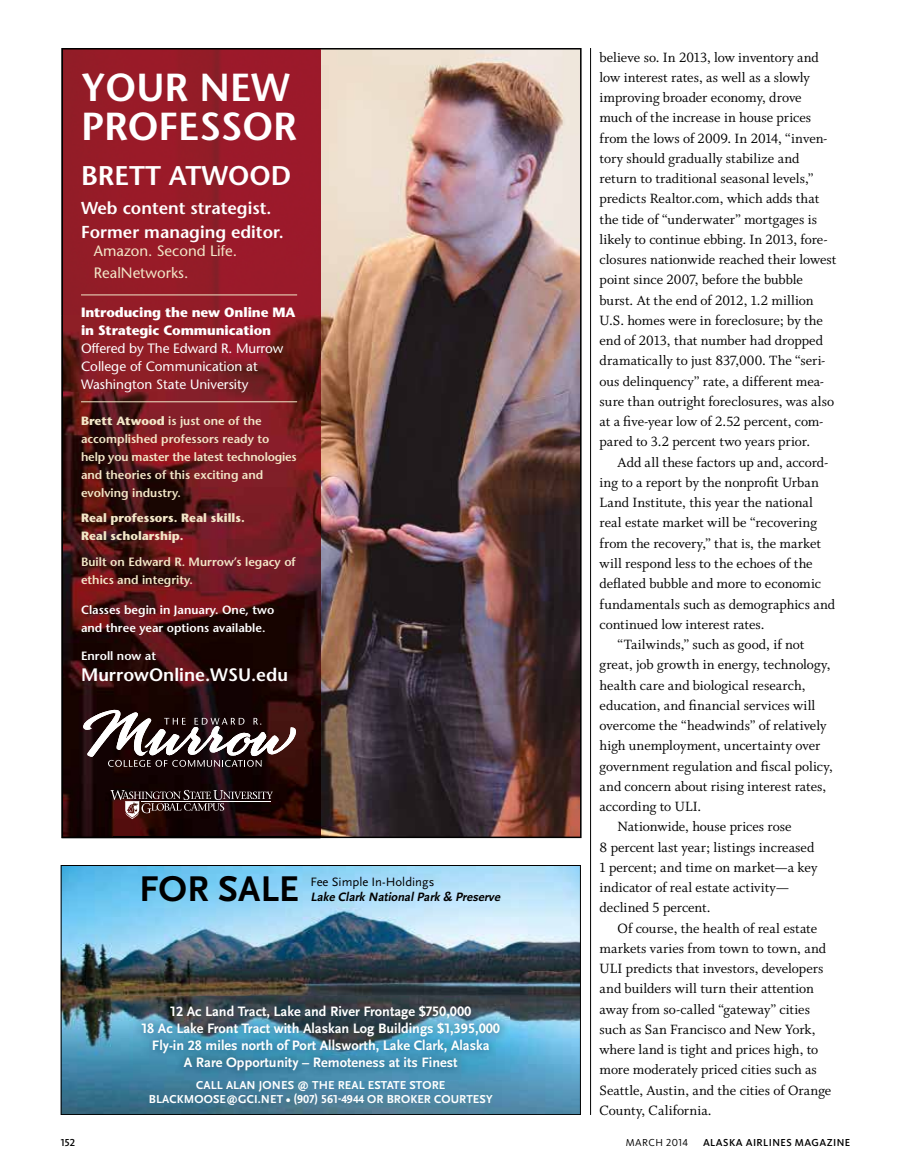
<style>
.page{position:relative;width:905px;height:1175px;background:#fff}
.page>*{position:absolute;margin:0;border:0;box-sizing:border-box;transform-origin:0 0}
.t1{font:600 39px/39px "Stone Sans Std";color:#fff}
.t2{font:700 37.35px "Scala Sans";color:#000}
.t3{font:600 27px "Stone Sans Std";color:#fff}
.t4{font:600 18px "Stone Sans Std";color:#fff}
.t5{font:600 17.25px/24px "Stone Sans Std";color:#fff}
.t6{font:15px/20.2px "Whitman Roman LF";color:#000}
.t7{font:500 15px/21.6px "Stone Sans Std";color:#f2e6c7}
.t8{font:700 14.25px/17.1px "Scala Sans Pro";color:#fff;text-align:center}
.t9{font:500 13.5px/18px "Stone Sans Std";color:#fff}
.t10{font:700 13.5px/18px "Stone Sans Std";letter-spacing:-.01em;color:#fff}
.t11{font:italic 700 12.75px "Scala Sans Pro";color:#000}
.t12{font:12.75px "Scala Sans Pro";color:#000}
.t13{font:600 12px/18px "Stone Sans Std";color:#f2e6c7}
.t14{font:700 12px/14.4px "Scala Sans Pro";letter-spacing:.01em;color:#fff;text-align:center}
.t15{font:600 12px/18px "Stone Sans Std";color:#fff}
.t16{font:700 12px/18px "Stone Sans Std";color:#f2e6c7}
.t17{font:500 10.5px "Kievit";letter-spacing:.04em;color:#000}
.t18{font:10.5px "Kievit Regular SC";letter-spacing:.04em;color:#000}
.t19{font:10.5px "Kievit Medium SC";color:#000}
.s1{font-weight:700}
</style>
<div class="page">
<hr style="left:590px;top:48px;width:1px;height:1066px;background:#000">
<img style="left:320px;top:48px;width:261px;height:790px">
<svg style="left:62px;top:48px;width:258px;height:267px;background:#961a28"></svg>
<img style="left:61px;top:315px;width:259px;height:523px">
<img style="left:62px;top:315px;width:52px;height:522px">
<img style="left:113px;top:836px;width:207px;height:1px">
<svg style="left:83px;top:710px;width:213px;height:57px"></svg>
<svg style="left:110px;top:790px;width:163px;height:29px;background:#443030"></svg>
<hr style="left:81px;top:294px;width:216px;height:1px;background:#f2e6c7">
<hr style="left:81px;top:401px;width:216px;height:1px;background:#f2e6c7">
<img style="left:63px;top:867px;width:515px;height:245px">
<div style="left:61px;top:865px;width:519px;height:249px;border:1px solid #000"></div>
<img style="left:133px;top:996px;width:376px;height:83px">
<h1 class="t1" style="left:81px;top:68px;width:217px">YOUR NEW<br>PROFESSOR</h1>
<h3 class="t3" style="left:81px;top:159px;width:212px">BRETT ATWOOD</h3>
<p class="t5" style="left:81px;top:196px;width:204px">Web content strategist.<br>Former managing editor.</p>
<p class="t7" style="left:94px;top:240px;width:145px">Amazon. Second Life.<br>RealNetworks.</p>
<p class="t10" style="left:81px;top:303px;width:216px">Introducing the new Online MA in Strategic Communication</p>
<p class="t9" style="left:81px;top:339px;width:204px">Offered by The Edward R. Murrow<br>College of Communication at<br>Washington State University</p>
<p class="t13" style="left:81px;top:411px;width:217px"><span class="s1">Brett Atwood</span> is just one of the accomplished professors ready to<br>help you master the latest technologies and theories of this exciting and evolving industry.</p>
<p class="t16" style="left:81px;top:509px;width:165px">Real professors. Real skills.<br>Real scholarship.</p>
<p class="t13" style="left:81px;top:552px;width:216px">Built on Edward R. Murrow’s legacy of ethics and integrity.</p>
<p class="t15" style="left:81px;top:600px;width:195px">Classes begin in January. One, two and three year options available.</p>
<p class="t15" style="left:81px;top:647px;width:76px">Enroll now at</p>
<p class="t4" style="left:81px;top:664px;width:208px">MurrowOnline.WSU.edu</p>
<h2 class="t2" style="left:139px;top:869px;width:161px">FOR SALE</h2>
<p class="t12" style="left:310px;top:874px;width:125px">Fee Simple In-Holdings</p>
<p class="t11" style="left:310px;top:889px;width:194px">Lake Clark NationalPark &amp; Preserve</p>
<p class="t8" style="left:141px;top:1002px;width:360px">12 Ac Land Tract, Lake and River Frontage $750,000<br>18 Ac Lake Front Tract with Alaskan Log Buildings $1,395,000<br>Fly-in 28 miles north of Port Allsworth, Lake Clark, Alaska<br>A Rare Opportunity – Remoteness at its Finest</p>
<p class="t14" style="left:149px;top:1077px;width:345px">CALL ALAN JONES @ THE REAL ESTATE STORE<br>BLACKMOOSE@GCI.NET • (907) 561-4944 OR BROKER COURTESY</p>
<p class="t6" style="left:599px;top:47px;width:238px">believe so. In 2013, low inventory and low interest rates, as well as a slowly improving broader economy, drove much of the increase in house prices from the lows of 2009. In 2014, “inven&shy;tory should gradually stabilize and return to traditional seasonal levels,” predicts Realtor.com, which adds that the tide of “underwater” mortgages is likely to continue ebbing. In 2013, fore&shy;closures nationwide reached their lowest point since 2007, before the bubble burst. At the end of 2012, 1.2 million U.S. homes were in foreclosure; by the end of 2013, that number had dropped dramatically to just 837,000. The “seri&shy;ous delinquency” rate, a different mea&shy;sure than outright foreclosures, was also at a five-year low of 2.52 percent, com&shy;pared to 3.2 percent two years prior.</p>
<p class="t6" style="left:617px;top:452px;width:212px">Add all these factors up and, accord-</p>
<p class="t6" style="left:599px;top:472px;width:221px">ing to a report by the nonprofit Urban</p>
<p class="t6" style="left:599px;top:493px;width:215px">Land Institute, this year the national</p>
<p class="t6" style="left:599px;top:513px;width:219px">real estate market will be “recovering</p>
<p class="t6" style="left:599px;top:533px;width:223px">from the recovery,” that is, the market</p>
<p class="t6" style="left:599px;top:553px;width:215px">will respond less to the echoes of the</p>
<p class="t6" style="left:599px;top:574px;width:223px">deflated bubble and more to economic</p>
<p class="t6" style="left:599px;top:594px;width:237px">fundamentals such as demographics and</p>
<p class="t6" style="left:599px;top:614px;width:166px">continued low interest rates.</p>
<p class="t6" style="left:617px;top:634px;width:188px">“Tailwinds,” such as good, if not</p>
<p class="t6" style="left:599px;top:655px;width:232px">great, job growth in energy, technology,</p>
<p class="t6" style="left:599px;top:675px;width:207px">health care and biological research,</p>
<p class="t6" style="left:599px;top:695px;width:217px">education, and financial services will</p>
<p class="t6" style="left:599px;top:715px;width:228px">overcome the “headwinds” of relatively</p>
<p class="t6" style="left:599px;top:736px;width:222px">high unemployment, uncertainty over</p>
<p class="t6" style="left:599px;top:756px;width:235px">government regulation and fiscal policy,</p>
<p class="t6" style="left:599px;top:776px;width:228px">and concern about rising interest rates,</p>
<p class="t6" style="left:599px;top:796px;width:103px">according to ULI.</p>
<p class="t6" style="left:617px;top:817px;width:176px">Nationwide, house prices rose</p>
<p class="t6" style="left:599px;top:837px;width:216px">8 percent last year; listings increased</p>
<p class="t6" style="left:599px;top:857px;width:219px">1 percent; and time on market—a key</p>
<p class="t6" style="left:599px;top:877px;width:191px">indicator of real estate activity—</p>
<p class="t6" style="left:599px;top:898px;width:112px">declined 5 percent.</p>
<p class="t6" style="left:617px;top:918px;width:201px">Of course, the health of real estate</p>
<p class="t6" style="left:599px;top:938px;width:228px">markets varies from town to town, and</p>
<p class="t6" style="left:599px;top:958px;width:225px">ULI predicts that investors, developers</p>
<p class="t6" style="left:599px;top:979px;width:216px">and builders will turn their attention</p>
<p class="t6" style="left:599px;top:999px;width:212px">away from so-called “gateway” cities</p>
<p class="t6" style="left:599px;top:1019px;width:217px">such as San Francisco and New York,</p>
<p class="t6" style="left:599px;top:1039px;width:220px">where land is tight and prices high, to</p>
<p class="t6" style="left:599px;top:1060px;width:219px">more moderately priced cities such as</p>
<p class="t6" style="left:599px;top:1080px;width:233px">Seattle, Austin, and the cities of Orange</p>
<p class="t6" style="left:599px;top:1100px;width:114px">County, California.</p>
<p class="t19" style="left:61px;top:1136px;width:16px">152</p>
<p class="t18" style="left:625px;top:1136px;width:64px">MARCH 2014</p>
<p class="t17" style="left:703px;top:1136px;width:149px">ALASKA AIRLINES MAGAZINE</p>
</div>
